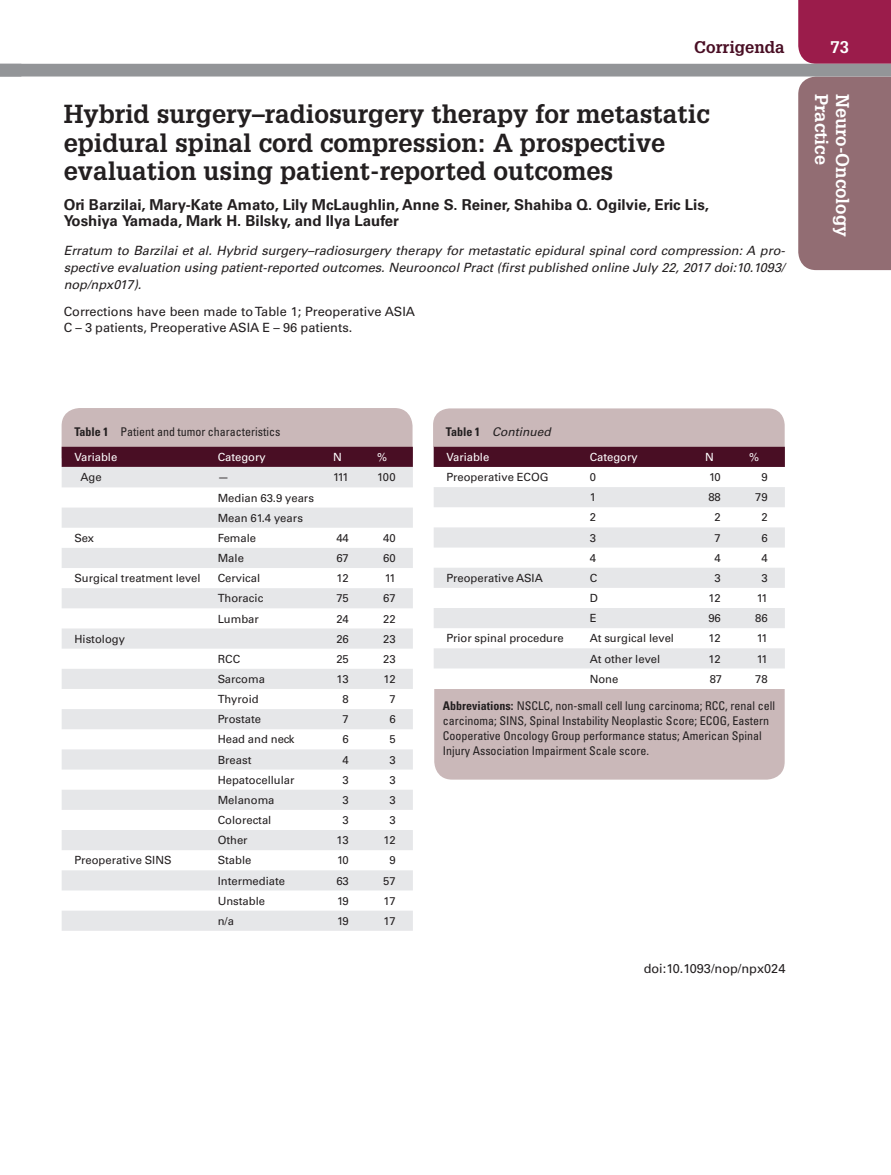
<style>
.page{position:relative;width:891px;height:1175px;background:#fff}
.page>*{position:absolute;margin:0;border:0;box-sizing:border-box;transform-origin:0 0}
.t1{font:700 25.5px/28.5px "Glypha LT Std";color:#231f20}
.t2{font:700 18px "Glypha LT Std";color:#fff}
.t3{font:700 16.5px "Glypha LT Std";color:#490e24}
.t4{font:700 16.5px "Glypha LT Std";color:#fff}
.t5{font:700 15px/16.5px "Univers LT Std";color:#231f20}
.t6{font:italic 12.75px/16.5px "Univers LT Std";color:#231f20;text-align:justify}
.t7{font:12.75px/16.5px "Univers LT Std";color:#231f20}
.t8{font:condensed 12px/15px "Univers LT Std";color:#231f20}
.t9{font:italic 12px "Univers LT Std";color:#231f20}
.t10{font:11.25px/20.1px "Univers LT Std";color:#231f20}
.t11{font:11.25px "Univers LT Std";color:#fff}
.s1{font-weight:700}
.s2{font-weight:700;font-style:normal;font-stretch:condensed}
</style>
<div class="page">
<div style="left:798px;top:76px;width:93px;height:194px;background:#926d73"></div>
<div style="left:798px;top:0;width:93px;height:64px;background:#9b1c4b"></div>
<div style="left:0;top:64px;width:891px;height:12px;background:#939598"></div>
<div style="left:434px;top:689px;width:351px;height:90px;background:#cab8b9"></div>
<svg style="left:62px;top:408px;width:351px;height:59px;background:#9e7e86"></svg>
<svg style="left:62px;top:467px;width:351px;height:463px;fill:#e7e8e9"></svg>
<svg style="left:433px;top:408px;width:352px;height:59px;background:#9e7f87"></svg>
<svg style="left:434px;top:487px;width:351px;height:181px;fill:#e6e7e9"></svg>
<h3 class="t3" style="left:694px;top:37px;width:92px">Corrigenda</h3>
<h1 class="t1" style="left:64px;top:99px;width:647px">Hybrid surgery–radiosurgery therapy for metastatic epidural spinal cord compression: A prospective evaluation using patient-reported outcomes</h1>
<h3 class="t5" style="left:64px;top:196px;width:647px">Ori Barzilai, Mary-Kate Amato, Lily McLaughlin, Anne S. Reiner, Shahiba Q. Ogilvie, Eric Lis,<br>Yoshiya Yamada, Mark H. Bilsky, and Ilya Laufer</h3>
<p class="t6" style="left:64px;top:243px;width:723px">Erratum to Barzilai et al. Hybrid surgery–radiosurgery therapy for metastatic epidural spinal cord compression: A pro&shy;spective evaluation using patient-reported outcomes. Neurooncol Pract (first published online July 22, 2017 doi:10.1093/ nop/npx017).</p>
<p class="t7" style="left:64px;top:303px;width:353px">Corrections have been made to Table 1; Preoperative ASIA<br>C – 3 patients, Preoperative ASIA E – 96 patients.</p>
<h3 class="t4" style="left:831px;top:37px;width:20px">73</h3>
<h2 class="t2" style="left:833px;top:94px;width:73px;rotate:90deg">Practice</h2>
<h2 class="t2" style="left:854px;top:94px;width:145px;rotate:90deg">Neuro-Oncology</h2>
<p class="t8" style="left:74px;top:424px;width:208px"><span class="s1">Table 1</span> Patient and tumor characteristics</p>
<p class="t11" style="left:74px;top:450px;width:44px">Variable</p>
<p class="t11" style="left:218px;top:450px;width:50px">Category</p>
<p class="t11" style="left:333px;top:450px;width:10px">N</p>
<p class="t11" style="left:377px;top:450px;width:12px">%</p>
<p class="t10" style="left:80px;top:467px;width:23px">Age</p>
<p class="t10" style="left:218px;top:467px;width:13px">—</p>
<p class="t10" style="left:333px;top:467px;width:17px">111</p>
<p class="t10" style="left:377px;top:467px;width:20px">100</p>
<p class="t10" style="left:218px;top:487px;width:98px">Median 63.9 years<br>Mean 61.4 years</p>
<p class="t10" style="left:74px;top:528px;width:21px">Sex</p>
<p class="t10" style="left:218px;top:528px;width:40px">Female</p>
<p class="t10" style="left:336px;top:528px;width:14px">44</p>
<p class="t10" style="left:383px;top:528px;width:14px">40</p>
<p class="t10" style="left:218px;top:548px;width:28px">Male</p>
<p class="t10" style="left:336px;top:548px;width:14px">67</p>
<p class="t10" style="left:383px;top:548px;width:14px">60</p>
<p class="t10" style="left:74px;top:568px;width:128px">Surgical treatment level</p>
<p class="t10" style="left:218px;top:568px;width:44px">Cervical</p>
<p class="t10" style="left:337px;top:568px;width:14px">12</p>
<p class="t10" style="left:385px;top:568px;width:12px">11</p>
<p class="t10" style="left:218px;top:588px;width:47px">Thoracic</p>
<p class="t10" style="left:336px;top:588px;width:14px">75</p>
<p class="t10" style="left:383px;top:588px;width:14px">67</p>
<p class="t10" style="left:218px;top:608px;width:43px">Lumbar</p>
<p class="t10" style="left:336px;top:608px;width:14px">24</p>
<p class="t10" style="left:383px;top:608px;width:14px">22</p>
<p class="t10" style="left:74px;top:628px;width:52px">Histology</p>
<p class="t10" style="left:336px;top:628px;width:14px">26</p>
<p class="t10" style="left:383px;top:628px;width:14px">23</p>
<p class="t10" style="left:218px;top:649px;width:24px">RCC</p>
<p class="t10" style="left:336px;top:649px;width:14px">25</p>
<p class="t10" style="left:383px;top:649px;width:14px">23</p>
<p class="t10" style="left:218px;top:669px;width:49px">Sarcoma</p>
<p class="t10" style="left:337px;top:669px;width:14px">13</p>
<p class="t10" style="left:383px;top:669px;width:14px">12</p>
<p class="t10" style="left:218px;top:689px;width:43px">Thyroid</p>
<p class="t10" style="left:343px;top:689px;width:8px">8</p>
<p class="t10" style="left:390px;top:689px;width:8px">7</p>
<p class="t10" style="left:218px;top:709px;width:45px">Prostate</p>
<p class="t10" style="left:343px;top:709px;width:8px">7</p>
<p class="t10" style="left:390px;top:709px;width:8px">6</p>
<p class="t10" style="left:218px;top:729px;width:78px">Head and neck</p>
<p class="t10" style="left:343px;top:729px;width:8px">6</p>
<p class="t10" style="left:390px;top:729px;width:8px">5</p>
<p class="t10" style="left:218px;top:749px;width:35px">Breast</p>
<p class="t10" style="left:343px;top:749px;width:8px">4</p>
<p class="t10" style="left:390px;top:749px;width:8px">3</p>
<p class="t10" style="left:218px;top:769px;width:78px">Hepatocellular</p>
<p class="t10" style="left:343px;top:769px;width:8px">3</p>
<p class="t10" style="left:390px;top:769px;width:8px">3</p>
<p class="t10" style="left:218px;top:790px;width:58px">Melanoma</p>
<p class="t10" style="left:343px;top:790px;width:8px">3</p>
<p class="t10" style="left:390px;top:790px;width:8px">3</p>
<p class="t10" style="left:218px;top:810px;width:55px">Colorectal</p>
<p class="t10" style="left:343px;top:810px;width:8px">3</p>
<p class="t10" style="left:390px;top:810px;width:8px">3</p>
<p class="t10" style="left:218px;top:830px;width:32px">Other</p>
<p class="t10" style="left:337px;top:830px;width:14px">13</p>
<p class="t10" style="left:383px;top:830px;width:14px">12</p>
<p class="t10" style="left:74px;top:850px;width:99px">Preoperative SINS</p>
<p class="t10" style="left:218px;top:850px;width:35px">Stable</p>
<p class="t10" style="left:337px;top:850px;width:13px">10</p>
<p class="t10" style="left:390px;top:850px;width:8px">9</p>
<p class="t10" style="left:218px;top:870px;width:69px">Intermediate</p>
<p class="t10" style="left:336px;top:870px;width:14px">63</p>
<p class="t10" style="left:383px;top:870px;width:14px">57</p>
<p class="t10" style="left:218px;top:890px;width:49px">Unstable</p>
<p class="t10" style="left:337px;top:890px;width:13px">19</p>
<p class="t10" style="left:383px;top:890px;width:14px">17</p>
<p class="t10" style="left:218px;top:911px;width:18px">n/a</p>
<p class="t10" style="left:337px;top:911px;width:13px">19</p>
<p class="t10" style="left:383px;top:911px;width:14px">17</p>
<p class="t9" style="left:446px;top:425px;width:106px"><span class="s2">Table 1</span> Continued</p>
<p class="t11" style="left:446px;top:450px;width:44px">Variable</p>
<p class="t11" style="left:590px;top:450px;width:50px">Category</p>
<p class="t11" style="left:705px;top:450px;width:10px">N</p>
<p class="t11" style="left:749px;top:450px;width:12px">%</p>
<p class="t10" style="left:446px;top:467px;width:104px">Preoperative ECOG</p>
<p class="t10" style="left:590px;top:467px;width:8px">0</p>
<p class="t10" style="left:709px;top:467px;width:13px">10</p>
<p class="t10" style="left:762px;top:467px;width:8px">9</p>
<p class="t10" style="left:590px;top:487px;width:8px">1</p>
<p class="t10" style="left:708px;top:487px;width:14px">88</p>
<p class="t10" style="left:755px;top:487px;width:14px">79</p>
<p class="t10" style="left:590px;top:507px;width:8px">2</p>
<p class="t10" style="left:715px;top:507px;width:8px">2</p>
<p class="t10" style="left:762px;top:507px;width:8px">2</p>
<p class="t10" style="left:590px;top:527px;width:8px">3</p>
<p class="t10" style="left:715px;top:527px;width:8px">7</p>
<p class="t10" style="left:762px;top:527px;width:8px">6</p>
<p class="t10" style="left:590px;top:548px;width:8px">4</p>
<p class="t10" style="left:715px;top:548px;width:8px">4</p>
<p class="t10" style="left:762px;top:548px;width:8px">4</p>
<p class="t10" style="left:446px;top:568px;width:98px">Preoperative ASIA</p>
<p class="t10" style="left:590px;top:568px;width:9px">C</p>
<p class="t10" style="left:715px;top:568px;width:8px">3</p>
<p class="t10" style="left:762px;top:568px;width:8px">3</p>
<p class="t10" style="left:590px;top:588px;width:10px">D</p>
<p class="t10" style="left:709px;top:588px;width:14px">12</p>
<p class="t10" style="left:757px;top:588px;width:12px">11</p>
<p class="t10" style="left:590px;top:608px;width:8px">E</p>
<p class="t10" style="left:708px;top:608px;width:14px">96</p>
<p class="t10" style="left:755px;top:608px;width:14px">86</p>
<p class="t10" style="left:446px;top:628px;width:119px">Prior spinal procedure</p>
<p class="t10" style="left:590px;top:628px;width:86px">At surgical level</p>
<p class="t10" style="left:709px;top:628px;width:14px">12</p>
<p class="t10" style="left:757px;top:628px;width:12px">11</p>
<p class="t10" style="left:590px;top:648px;width:72px">At other level</p>
<p class="t10" style="left:709px;top:648px;width:14px">12</p>
<p class="t10" style="left:757px;top:648px;width:12px">11</p>
<p class="t10" style="left:590px;top:668px;width:30px">None</p>
<p class="t10" style="left:710px;top:668px;width:14px">87</p>
<p class="t10" style="left:755px;top:668px;width:14px">78</p>
<p class="t8" style="left:443px;top:698px;width:334px"><span class="s1">Abbreviations:</span> NSCLC, non-small cell lung carcinoma; RCC, renal cell carcinoma; SINS, Spinal Instability Neoplastic Score; ECOG, Eastern Cooperative Oncology Group performance status; American Spinal Injury Association Impairment Scale score.</p>
<p class="t7" style="left:644px;top:960px;width:143px">doi:10.1093/nop/npx024</p>
</div>
